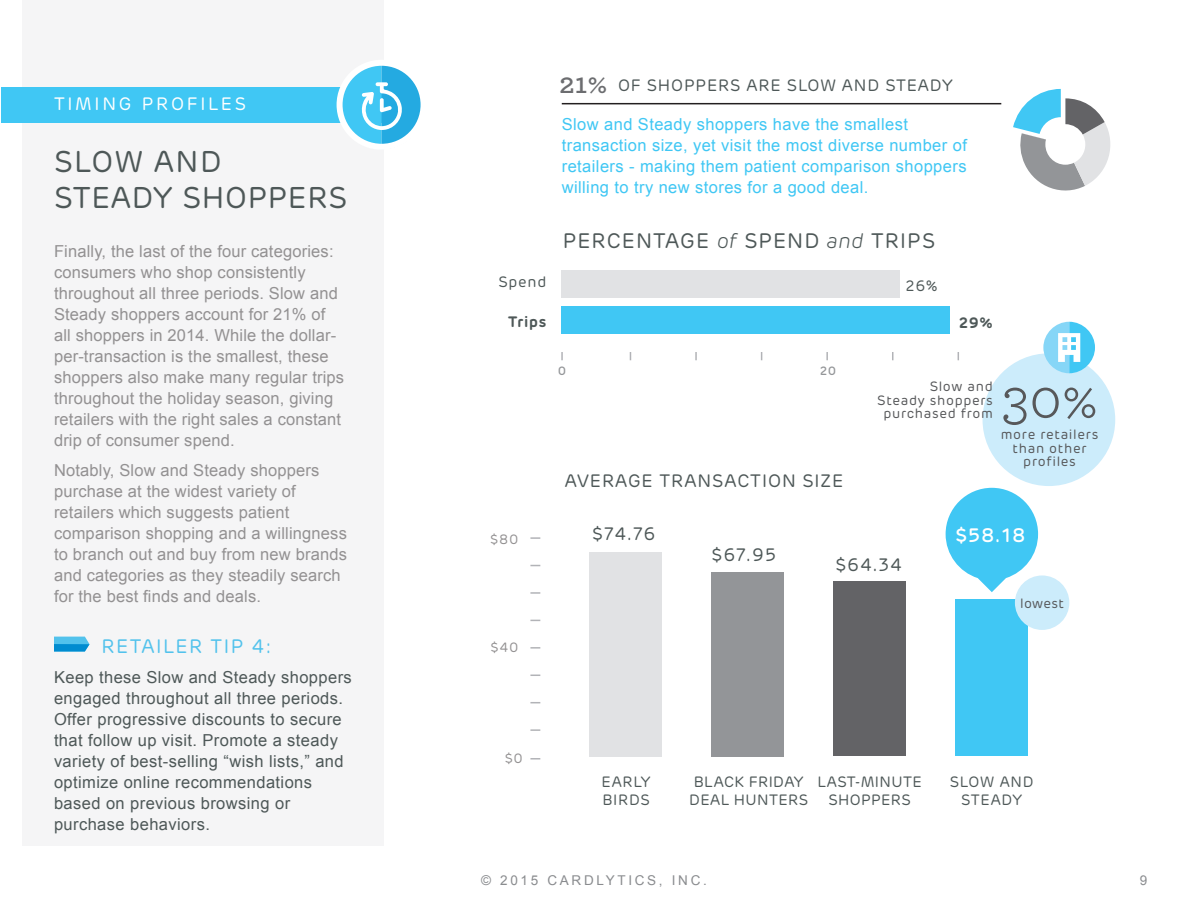
<style>
.page{position:relative;width:1188px;height:918px;background:#fff}
.page>*{position:absolute;margin:0;border:0;box-sizing:border-box;transform-origin:0 0}
.t1{font:59.1px "Archer Pro";color:#57585a}
.t2{font:30px/36px "Rubrik";letter-spacing:.025em;color:#4e5858}
.t3{font:21px "Rubrik";letter-spacing:.05em;color:#4e5858}
.t4{font:19.5px "Rubrik";letter-spacing:.075em;color:#52c2ec}
.t5{font:500 19.5px "Rubrik";color:#fff}
.t6{font:18px "Rubrik";letter-spacing:.05em;color:#4e5858}
.t7{font:18px "Rubrik";letter-spacing:.15em;color:#fff}
.t8{font:16.5px/21px "Arial";letter-spacing:.01em;color:#939192}
.t9{font:16.5px/21px "Arial";letter-spacing:.025em;color:#4e5858}
.t10{font:16.5px/21px "Arial";letter-spacing:.025em;color:#40c7f4}
.t11{font:16.5px "Rubrik";letter-spacing:.05em;color:#4e5858}
.t12{font:15px/18px "Rubrik";letter-spacing:.025em;color:#4e5858;text-align:center}
.t13{font:15px/18px "Rubrik";letter-spacing:.05em;color:#4e5858;text-align:center}
.t14{font:600 15px "Rubrik";letter-spacing:.05em;color:#4e5858}
.t15{font:13.5px/13.5px "Rubrik";letter-spacing:.05em;color:#57585a;text-align:center}
.t16{font:13.5px "Arial";letter-spacing:.2em;color:#8a8c8f}
.t17{font:13.5px "Rubrik";color:#939192}
.t18{font:500 12px "Rubrik";color:#939598}
.s1{font-family:"Archer Pro";font-weight:600;font-size:30px;color:#6c6d70}
.s2{font-weight:300;font-style:italic}
</style>
<div class="page">
<div style="left:983px;top:353px;width:132px;height:133px;background:#ccecfb;border-radius:50%"></div>
<div style="left:22px;top:0;width:361px;height:846px;background:#f5f5f6"></div>
<div style="left:1px;top:87px;width:381px;height:35px;background:#40c7f4"></div>
<svg style="left:1013px;top:89px;width:97px;height:102px"></svg>
<hr style="left:562px;top:103px;width:439px;height:1px;background:#231f20">
<svg style="left:946px;top:488px;width:92px;height:104px"></svg>
<div style="left:561px;top:307px;width:389px;height:27px;background:#40c7f4"></div>
<div style="left:561px;top:271px;width:339px;height:27px;background:#e1e2e4"></div>
<svg style="left:561px;top:352px;width:2px;height:8px"></svg>
<svg style="left:695px;top:352px;width:2px;height:8px"></svg>
<svg style="left:826px;top:352px;width:2px;height:8px"></svg>
<svg style="left:1043px;top:322px;width:52px;height:51px"></svg>
<svg style="left:54px;top:637px;width:36px;height:15px"></svg>
<svg style="left:339px;top:67px;width:81px;height:76px"></svg>
<div style="left:337px;top:60px;width:90px;height:90px;border:6px solid #fff;border-radius:50%"></div>
<div style="left:589px;top:552px;width:73px;height:204px;background:#e1e2e4"></div>
<div style="left:711px;top:572px;width:73px;height:184px;background:#939598"></div>
<div style="left:833px;top:581px;width:73px;height:175px;background:#636366"></div>
<div style="left:955px;top:599px;width:73px;height:157px;background:#40c7f4"></div>
<svg style="left:530px;top:758px;width:10px;height:2px"></svg>
<svg style="left:530px;top:729px;width:10px;height:2px"></svg>
<svg style="left:530px;top:647px;width:10px;height:2px"></svg>
<svg style="left:530px;top:592px;width:10px;height:2px"></svg>
<svg style="left:530px;top:537px;width:10px;height:2px"></svg>
<div style="left:1015px;top:575px;width:54px;height:55px;background:#ccecfb;border-radius:50%"></div>
<p class="t7" style="left:54px;top:93px;width:193px">TIMING PROFILES</p>
<h2 class="t2" style="left:54px;top:144px;width:295px">SLOW AND<br>STEADY SHOPPERS</h2>
<p class="t8" style="left:54px;top:241px;width:292px">Finally, the last of the four categories: consumers who shop consistently throughout all three periods. Slow and Steady shoppers account for 21% of all shoppers in 2014. While the dollar&shy;per-transaction is the smallest, these shoppers also make many regular trips throughout the holiday season, giving retailers with the right sales a constant drip of consumer spend.</p>
<p class="t8" style="left:54px;top:460px;width:295px">Notably, Slow and Steady shoppers purchase at the widest variety of retailers which suggests patient comparison shopping and a willingness to branch out and buy from new brands and categories as they steadily search for the best finds and deals.</p>
<p class="t4" style="left:102px;top:634px;width:171px">RETAILER TIP 4:</p>
<p class="t9" style="left:54px;top:667px;width:299px">Keep these Slow and Steady shoppers engaged throughout all three periods.<br>Offer progressive discounts to secure that follow up visit. Promote a steady variety of best-selling “wish lists,” and optimize online recommendations based on previous browsing or purchase behaviors.</p>
<p class="t11" style="left:559px;top:75px;width:395px"><span class="s1">21%</span> OF SHOPPERS ARE SLOW AND STEADY</p>
<p class="t10" style="left:562px;top:113px;width:407px">Slow and Steady shoppers have the smallest transaction size, yet visit the most diverse number of retailers - making them patient comparison shoppers willing to try new stores for a good deal.</p>
<p class="t3" style="left:563px;top:228px;width:374px">PERCENTAGE <span class="s2">of</span> SPEND <span class="s2">and</span> TRIPS</p>
<p class="t12" style="left:499px;top:273px;width:49px">Spend</p>
<p class="t12" style="left:906px;top:277px;width:33px">26%</p>
<p class="t14" style="left:508px;top:313px;width:40px">Trips</p>
<p class="t14" style="left:959px;top:313px;width:35px">29%</p>
<p class="t17" style="left:490px;top:531px;width:30px">$80</p>
<p class="t17" style="left:491px;top:639px;width:29px">$40</p>
<p class="t18" style="left:558px;top:363px;width:10px">0</p>
<p class="t18" style="left:820px;top:363px;width:18px">20</p>
<p class="t6" style="left:565px;top:470px;width:280px">AVERAGE TRANSACTION SIZE</p>
<p class="t6" style="left:592px;top:523px;width:65px">$74.76</p>
<p class="t15" style="left:877px;top:380px;width:117px;text-align:right">Slow and<br>Steady shoppers purchased from</p>
<h1 class="t1" style="left:1001px;top:357px;width:99px">30%</h1>
<p class="t15" style="left:1001px;top:428px;width:99px">more retailers than other profiles</p>
<p class="t5" style="left:955px;top:523px;width:72px">$58.18</p>
<p class="t6" style="left:711px;top:544px;width:66px">$67.95</p>
<p class="t6" style="left:835px;top:554px;width:68px">$64.34</p>
<p class="t15" style="left:1020px;top:597px;width:45px">lowest</p>
<p class="t17" style="left:505px;top:750px;width:20px">$0</p>
<p class="t13" style="left:602px;top:773px;width:51px;text-align:left">EARLY<br>BIRDS</p>
<p class="t12" style="left:689px;top:773px;width:120px">BLACK FRIDAY<br>DEAL HUNTERS</p>
<p class="t12" style="left:817px;top:773px;width:106px">LAST-MINUTE<br>SHOPPERS</p>
<p class="t13" style="left:950px;top:773px;width:85px">SLOW AND<br>STEADY</p>
<p class="t16" style="left:481px;top:871px;width:227px">© 2015 CARDLYTICS, INC.</p>
<p class="t16" style="left:1140px;top:871px;width:9px">9</p>
</div>
